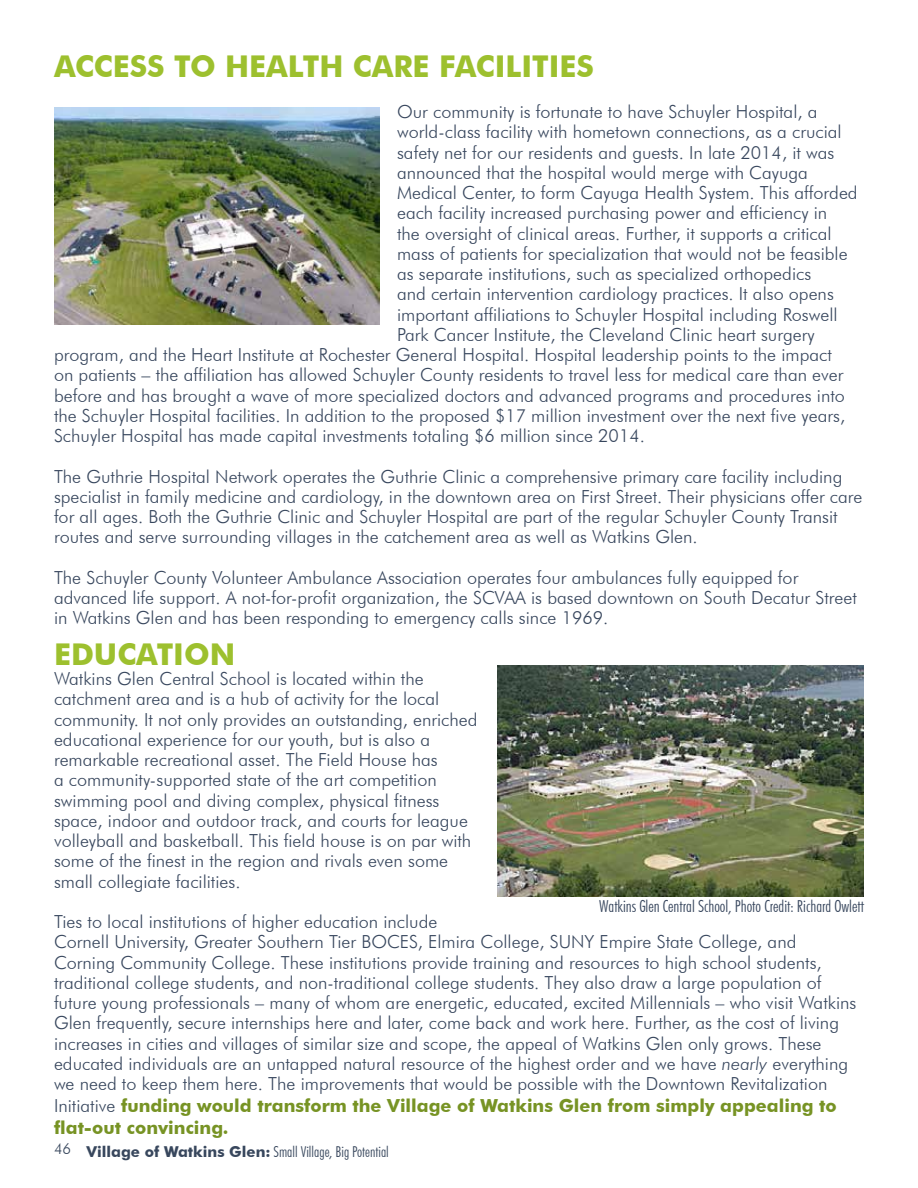
<style>
.page{position:relative;width:918px;height:1188px;background:#fff}
.page>*{position:absolute;margin:0;border:0;box-sizing:border-box;transform-origin:0 0}
.t1{font:700 30px "Futura BT";color:#9dc02e}
.t2{font:300 18px/20.2px "Futura BT";color:#37465d}
.t3{font:300 condensed 16.5px "Futura BT";color:#37465d}
.t4{font:300 condensed 15px "Futura BT";color:#38475d}
.s1{font-style:italic}
.s2{font-weight:700;color:#779324}
.s3{font-weight:700;font-stretch:normal}
</style>
<div class="page">
<img style="left:54px;top:108px;width:325px;height:216px">
<img style="left:497px;top:665px;width:366px;height:231px">
<h1 class="t1" style="left:54px;top:48px;width:542px">ACCESS TO HEALTH CARE FACILITIES</h1>
<p class="t2" style="left:397px;top:101px;width:422px">Our community is fortunate to have Schuyler Hospital, a</p>
<p class="t2" style="left:397px;top:122px;width:446px">world-class facility with hometown connections, as a crucial</p>
<p class="t2" style="left:397px;top:142px;width:439px">safety net for our residents and guests. In late 2014, it was</p>
<p class="t2" style="left:397px;top:162px;width:412px">announced that the hospital would merge with Cayuga</p>
<p class="t2" style="left:397px;top:182px;width:462px">Medical Center, to form Cayuga Health System. This afforded</p>
<p class="t2" style="left:397px;top:203px;width:432px">each facility increased purchasing power and efficiency in</p>
<p class="t2" style="left:397px;top:223px;width:436px">the oversight of clinical areas. Further, it supports a critical</p>
<p class="t2" style="left:397px;top:243px;width:452px">mass of patients for specialization that would not be feasible</p>
<p class="t2" style="left:397px;top:263px;width:416px">as separate institutions, such as specialized orthopedics</p>
<p class="t2" style="left:397px;top:284px;width:438px">and certain intervention cardiology practices. It also opens</p>
<p class="t2" style="left:397px;top:304px;width:442px">important affiliations to Schuyler Hospital including Roswell</p>
<p class="t2" style="left:397px;top:324px;width:419px">Park Cancer Institute, the Cleveland Clinic heart surgery</p>
<p class="t2" style="left:54px;top:344px;width:779px">program, and the Heart Institute at Rochester General Hospital. Hospital leadership points to the impact</p>
<p class="t2" style="left:54px;top:365px;width:791px">on patients – the affiliation has allowed Schuyler County residents to travel less for medical care than ever</p>
<p class="t2" style="left:54px;top:385px;width:792px">before and has brought a wave of more specialized doctors and advanced programs and procedures into</p>
<p class="t2" style="left:54px;top:405px;width:793px">the Schuyler Hospital facilities. In addition to the proposed $17 million investment over the next five years,</p>
<p class="t2" style="left:54px;top:425px;width:592px">Schuyler Hospital has made capital investments totaling $6 million since 2014.</p>
<p class="t2" style="left:54px;top:466px;width:810px">The Guthrie Hospital Network operates the Guthrie Clinic a comprehensive primary care facility including specialist in family medicine and cardiology, in the downtown area on First Street. Their physicians offer care for all ages. Both the Guthrie Clinic and Schuyler Hospital are part of the regular Schuyler County Transit routes and serve surrounding villages in the catchement area as well as Watkins Glen.</p>
<p class="t2" style="left:54px;top:567px;width:804px">The Schuyler County Volunteer Ambulance Association operates four ambulances fully equipped for advanced life support. A not-for-profit organization, the SCVAA is based downtown on South Decatur Street in Watkins Glen and has been responding to emergency calls since 1969.</p>
<h1 class="t1" style="left:54px;top:636px;width:183px">EDUCATION</h1>
<p class="t2" style="left:54px;top:668px;width:425px">Watkins Glen Central School is located within the catchment area and is a hub of activity for the local community. It not only provides an outstanding, enriched educational experience for our youth, but is also a remarkable recreational asset. The Field House has<br>a community-supported state of the art competition swimming pool and diving complex, physical fitness space, indoor and outdoor track, and courts for league volleyball and basketball. This field house is on par with some of the finest in the region and rivals even some small collegiate facilities.</p>
<p class="t2" style="left:54px;top:911px;width:804px">Ties to local institutions of higher education include<br>Cornell University, Greater Southern Tier BOCES, Elmira College, SUNY Empire State College, and Corning Community College. These institutions provide training and resources to high school students, traditional college students, and non-traditional college students. They also draw a large population of future young professionals – many of whom are energetic, educated, excited Millennials – who visit Watkins Glen frequently, secure internships here and later, come back and work here. Further, as the cost of living increases in cities and villages of similar size and scope, the appeal of Watkins Glen only grows. These educated individuals are an untapped natural resource of the highest order and we have <span class="s1">nearly</span> everything we need to keep them here. The improvements that would be possible with the Downtown Revitalization Initiative <span class="s2">funding would transform the Village of Watkins Glen from simply appealing to flat-out convincing.</span></p>
<p class="t3" style="left:599px;top:896px;width:266px">Watkins Glen Central School, Photo Credit: Richard Owlett</p>
<p class="t4" style="left:54px;top:1142px;width:336px"><sup>46</sup> <span class="s3">Village of Watkins Glen:</span> Small Village, Big Potential</p>
</div>
